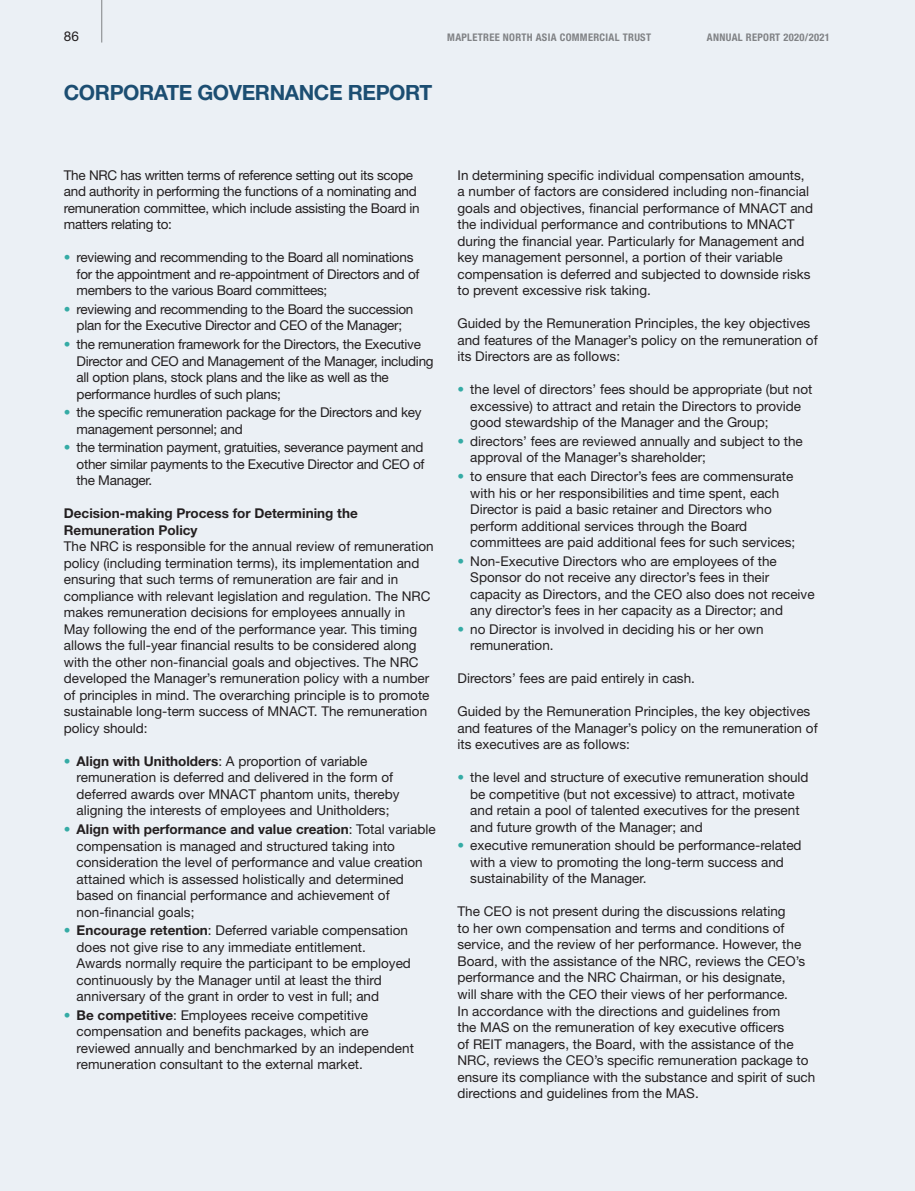
<style>
.page{position:relative;width:915px;height:1191px;background:#fff}
.page>*{position:absolute;margin:0;border:0;box-sizing:border-box;transform-origin:0 0}
.t1{font:700 21px "Helvetica Neue LT Std";letter-spacing:-.02em;color:#1c4e72}
.t2{font:13.5px/16.5px "Helvetica Neue LT Std";color:#231f20}
.t3{font:13.5px/16.5px "Helvetica Neue LT Std";letter-spacing:-.02em;color:#231f20}
.t4{font:700 13.5px/16.5px "Helvetica Neue LT Std";color:#231f20}
.t5{font:700 condensed 10.5px "Helvetica Neue LT Std";letter-spacing:.03em;color:#808285}
.s1{color:#35aba5}
.s2{font-weight:700}
</style>
<div class="page">
<div style="left:0;top:0;width:914px;height:1190px;background:#ebf0f5"></div>
<hr style="left:101px;top:0;width:1px;height:43px;background:#808285">
<p class="t2" style="left:64px;top:29px;width:17px">86</p>
<p class="t5" style="left:447px;top:34px;width:205px">MAPLETREE NORTH ASIA COMMERCIAL TRUST</p>
<p class="t5" style="left:706px;top:34px;width:124px">ANNUAL REPORT 2020/2021</p>
<h1 class="t1" style="left:64px;top:85px;width:370px">CORPORATE GOVERNANCE REPORT</h1>
<p class="t3" style="left:64px;top:168px;width:357px">The NRC has written terms of reference setting out its scope and authority in performing the functions of a nominating and remuneration committee, which include assisting the Board in matters relating to:</p>
<p class="t3" style="left:77px;top:251px;width:344px;text-indent:-13px"><span class="s1">•</span> reviewing and recommending to the Board all nominations for the appointment and re-appointment of Directors and of members to the various Board committees;</p>
<p class="t3" style="left:64px;top:302px;width:351px;text-align:center"><span class="s1">•</span> reviewing and recommending to the Board the succession plan for the Executive Director and CEO of the Manager;</p>
<p class="t3" style="left:77px;top:338px;width:358px;text-indent:-13px"><span class="s1">•</span> the remuneration framework for the Directors, the Executive Director and CEO and Management of the Manager, including all option plans, stock plans and the like as well as the performance hurdles of such plans;</p>
<p class="t3" style="left:77px;top:406px;width:346px;text-indent:-13px"><span class="s1">•</span> the specific remuneration package for the Directors and key management personnel; and</p>
<p class="t2" style="left:77px;top:441px;width:349px;text-align:justify;text-indent:-13px"><span class="s1">•</span> the termination payment, gratuities, severance payment and other similar payments to the Executive Director and CEO of the Manager.</p>
<p class="t4" style="left:64px;top:507px;width:295px">Decision-making Process for Determining the<br>Remuneration Policy</p>
<p class="t2" style="left:64px;top:540px;width:371px">The NRC is responsible for the annual review of remuneration policy (including termination terms), its implementation and ensuring that such terms of remuneration are fair and in compliance with relevant legislation and regulation. The NRC makes remuneration decisions for employees annually in May following the end of the performance year. This timing allows the full-year financial results to be considered along with the other non-financial goals and objectives. The NRC developed the Manager’s remuneration policy with a number of principles in mind. The overarching principle is to promote sustainable long-term success of MNACT. The remuneration policy should:</p>
<p class="t2" style="left:77px;top:754px;width:324px;text-indent:-13px"><span class="s1">•</span> <span class="s2">Align with Unitholders</span>: A proportion of variable remuneration is deferred and delivered in the form of deferred awards over MNACT phantom units, thereby aligning the interests of employees and Unitholders;</p>
<p class="t2" style="left:77px;top:822px;width:360px;text-indent:-13px"><span class="s1">•</span> <span class="s2">Align with performance and value creation</span>: Total variable compensation is managed and structured taking into consideration the level of performance and value creation attained which is assessed holistically and determined based on financial performance and achievement of non-financial goals;</p>
<p class="t2" style="left:77px;top:923px;width:336px;text-indent:-13px"><span class="s1">•</span> <span class="s2">Encourage retention</span>: Deferred variable compensation does not give rise to any immediate entitlement.<br>Awards normally require the participant to be employed continuously by the Manager until at least the third anniversary of the grant in order to vest in full; and</p>
<p class="t2" style="left:77px;top:1008px;width:339px;text-indent:-13px"><span class="s1">•</span> <span class="s2">Be competitive</span>: Employees receive competitive compensation and benefits packages, which are reviewed annually and benchmarked by an independent remuneration consultant to the external market.</p>
<p class="t2" style="left:457px;top:168px;width:357px">In determining specific individual compensation amounts, a number of factors are considered including non-financial goals and objectives, financial performance of MNACT and the individual performance and contributions to MNACT during the financial year. Particularly for Management and key management personnel, a portion of their variable compensation is deferred and subjected to downside risks to prevent excessive risk taking.</p>
<p class="t2" style="left:457px;top:317px;width:361px">Guided by the Remuneration Principles, the key objectives and features of the Manager’s policy on the remuneration of its Directors are as follows:</p>
<p class="t2" style="left:470px;top:383px;width:343px;text-indent:-13px"><span class="s1">•</span> the level of directors’ fees should be appropriate (but not excessive) to attract and retain the Directors to provide good stewardship of the Manager and the Group;</p>
<p class="t2" style="left:470px;top:434px;width:334px;text-indent:-13px"><span class="s1">•</span> directors’ fees are reviewed annually and subject to the approval of the Manager’s shareholder;</p>
<p class="t2" style="left:470px;top:469px;width:326px;text-indent:-13px"><span class="s1">•</span> to ensure that each Director’s fees are commensurate with his or her responsibilities and time spent, each Director is paid a basic retainer and Directors who perform additional services through the Board committees are paid additional fees for such services;</p>
<p class="t2" style="left:470px;top:554px;width:346px;text-indent:-13px"><span class="s1">•</span> Non-Executive Directors who are employees of the Sponsor do not receive any director’s fees in their capacity as Directors, and the CEO also does not receive any director’s fees in her capacity as a Director; and</p>
<p class="t2" style="left:470px;top:622px;width:295px;text-indent:-13px"><span class="s1">•</span> no Director is involved in deciding his or her own remuneration.</p>
<p class="t2" style="left:457px;top:672px;width:239px">Directors’ fees are paid entirely in cash.</p>
<p class="t2" style="left:457px;top:705px;width:361px">Guided by the Remuneration Principles, the key objectives and features of the Manager’s policy on the remuneration of its executives are as follows:</p>
<p class="t2" style="left:470px;top:771px;width:340px;text-indent:-13px"><span class="s1">•</span> the level and structure of executive remuneration should be competitive (but not excessive) to attract, motivate and retain a pool of talented executives for the present and future growth of the Manager; and</p>
<p class="t2" style="left:470px;top:839px;width:333px;text-indent:-13px"><span class="s1">•</span> executive remuneration should be performance-related with a view to promoting the long-term success and sustainability of the Manager.</p>
<p class="t2" style="left:457px;top:905px;width:359px">The CEO is not present during the discussions relating<br>to her own compensation and terms and conditions of service, and the review of her performance. However, the Board, with the assistance of the NRC, reviews the CEO’s performance and the NRC Chairman, or his designate,<br>will share with the CEO their views of her performance.<br>In accordance with the directions and guidelines from<br>the MAS on the remuneration of key executive officers<br>of REIT managers, the Board, with the assistance of the NRC, reviews the CEO’s specific remuneration package to ensure its compliance with the substance and spirit of such directions and guidelines from the MAS.</p>
</div>
